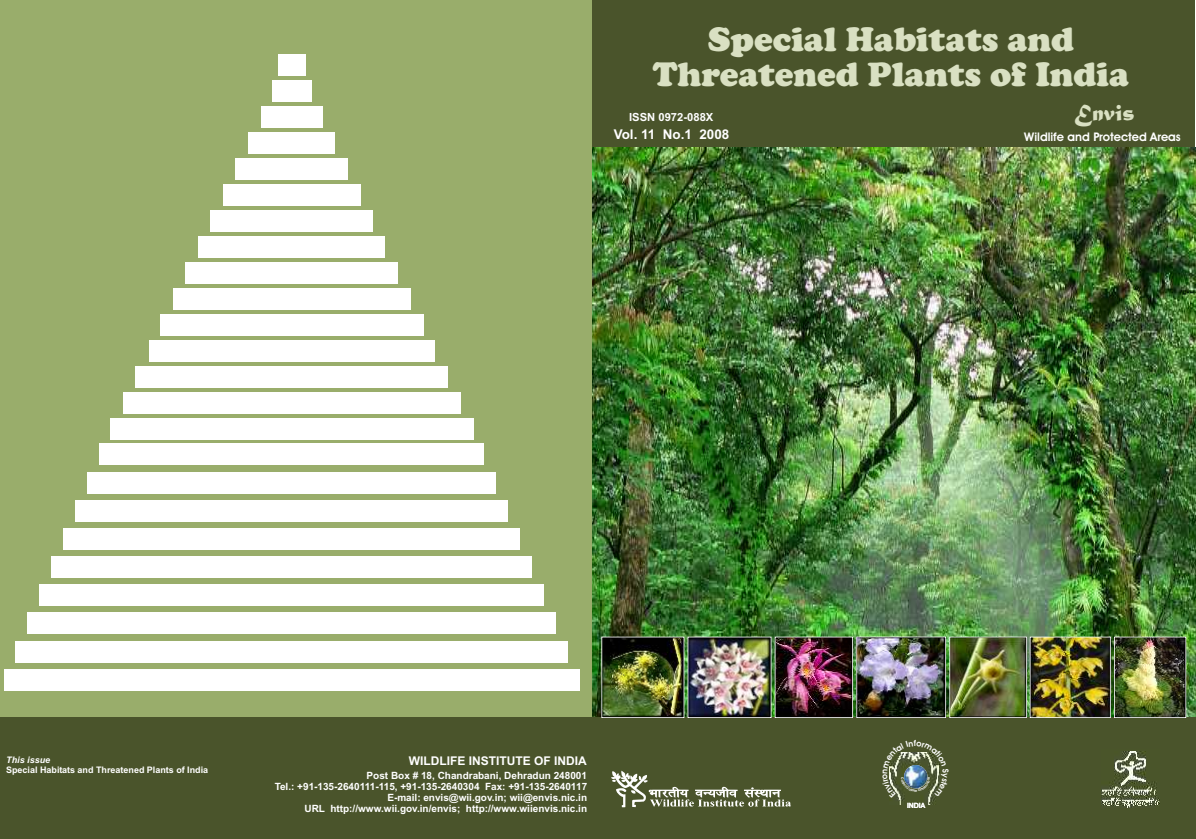
<style>
.page{position:relative;width:1196px;height:839px;background:#fff}
.page>*{position:absolute;margin:0;border:0;box-sizing:border-box;transform-origin:0 0}
.t1{font:900 35.3px/35.4px "Cooper";color:#d9e0c2;text-align:center}
.t2{font:23.9px "Matura MT Script Capitals";color:#d9e0c2}
.t3{font:700 13.5px "Helvetica";color:#fff}
.t4{font:700 12px "Arial";color:#fff}
.t5{font:700 11.9px "Avant Garde Bk BT";color:#fff}
.t6{font:700 11.2px "Helvetica";color:#fff}
.t7{font:700 10px/11.2px "Arial";color:#fff;text-align:right}
.t8{font:700 9px "Arial";color:#fff}
.t9{font:italic 700 9px "Arial";color:#fff}
.t10{font:700 7.3px "Avant Garde Bk BT";color:#fff}
</style>
<div class="page">
<div style="left:0;top:0;width:593px;height:839px;background:#99ad6b"></div>
<div style="left:593px;top:0;width:602px;height:839px;background:#4a542b"></div>
<img style="left:592px;top:148px;width:603px;height:569px">
<div style="left:0;top:717px;width:1195px;height:122px;background:#4a542b"></div>
<img style="left:950px;top:638px;width:76px;height:79px">
<hr style="left:949px;top:637px;width:1px;height:81px;background:#fff">
<hr style="left:950px;top:717px;width:76px;height:1px;background:#fff">
<hr style="left:1026px;top:637px;width:1px;height:81px;background:#fff">
<hr style="left:950px;top:637px;width:76px;height:1px;background:#fff">
<img style="left:857px;top:638px;width:88px;height:79px">
<hr style="left:856px;top:637px;width:1px;height:81px;background:#fff">
<hr style="left:857px;top:717px;width:89px;height:1px;background:#fff">
<hr style="left:945px;top:637px;width:1px;height:81px;background:#fff">
<hr style="left:857px;top:637px;width:89px;height:1px;background:#fff">
<img style="left:689px;top:638px;width:82px;height:79px">
<hr style="left:688px;top:637px;width:1px;height:81px;background:#fff">
<hr style="left:688px;top:717px;width:83px;height:1px;background:#fff">
<hr style="left:771px;top:637px;width:1px;height:81px;background:#fff">
<hr style="left:688px;top:637px;width:83px;height:1px;background:#fff">
<img style="left:776px;top:638px;width:76px;height:79px">
<hr style="left:775px;top:637px;width:1px;height:81px;background:#fff">
<hr style="left:775px;top:717px;width:77px;height:1px;background:#fff">
<hr style="left:852px;top:637px;width:1px;height:81px;background:#fff">
<hr style="left:775px;top:637px;width:77px;height:1px;background:#fff">
<img style="left:602px;top:638px;width:82px;height:79px">
<hr style="left:601px;top:637px;width:1px;height:81px;background:#fff">
<hr style="left:602px;top:717px;width:82px;height:1px;background:#fff">
<hr style="left:684px;top:637px;width:1px;height:81px;background:#fff">
<hr style="left:602px;top:637px;width:82px;height:1px;background:#fff">
<img style="left:1115px;top:638px;width:70px;height:79px">
<hr style="left:1114px;top:637px;width:1px;height:81px;background:#fff">
<hr style="left:1115px;top:717px;width:71px;height:1px;background:#fff">
<hr style="left:1185px;top:637px;width:1px;height:81px;background:#fff">
<hr style="left:1115px;top:637px;width:71px;height:1px;background:#fff">
<img style="left:1031px;top:638px;width:79px;height:79px">
<hr style="left:1030px;top:637px;width:1px;height:81px;background:#fff">
<hr style="left:1030px;top:717px;width:80px;height:1px;background:#fff">
<hr style="left:1110px;top:637px;width:1px;height:81px;background:#fff">
<hr style="left:1030px;top:637px;width:80px;height:1px;background:#fff">
<svg style="left:611px;top:771px;width:180px;height:36px"></svg>
<div style="left:99px;top:444px;width:385px;height:21px;background:#fff"></div>
<div style="left:87px;top:472px;width:409px;height:21px;background:#fff"></div>
<div style="left:75px;top:500px;width:433px;height:22px;background:#fff"></div>
<div style="left:63px;top:528px;width:457px;height:22px;background:#fff"></div>
<div style="left:51px;top:556px;width:481px;height:22px;background:#fff"></div>
<div style="left:39px;top:585px;width:505px;height:21px;background:#fff"></div>
<div style="left:27px;top:613px;width:529px;height:21px;background:#fff"></div>
<div style="left:16px;top:641px;width:552px;height:21px;background:#fff"></div>
<div style="left:4px;top:669px;width:576px;height:21px;background:#fff"></div>
<div style="left:110px;top:418px;width:363px;height:21px;background:#fff"></div>
<div style="left:123px;top:392px;width:338px;height:21px;background:#fff"></div>
<div style="left:135px;top:366px;width:313px;height:21px;background:#fff"></div>
<div style="left:149px;top:340px;width:285px;height:21px;background:#fff"></div>
<div style="left:160px;top:314px;width:263px;height:21px;background:#fff"></div>
<div style="left:173px;top:288px;width:237px;height:22px;background:#fff"></div>
<div style="left:185px;top:262px;width:213px;height:22px;background:#fff"></div>
<div style="left:198px;top:236px;width:187px;height:22px;background:#fff"></div>
<div style="left:210px;top:210px;width:163px;height:22px;background:#fff"></div>
<div style="left:223px;top:184px;width:138px;height:21px;background:#fff"></div>
<div style="left:235px;top:158px;width:113px;height:21px;background:#fff"></div>
<div style="left:248px;top:132px;width:87px;height:21px;background:#fff"></div>
<div style="left:261px;top:106px;width:61px;height:21px;background:#fff"></div>
<div style="left:272px;top:80px;width:40px;height:21px;background:#fff"></div>
<div style="left:278px;top:54px;width:27px;height:21px;background:#fff"></div>
<img style="left:896px;top:798px;width:40px;height:6px">
<img style="left:1102px;top:751px;width:57px;height:56px">
<img style="left:1114px;top:752px;width:32px;height:34px">
<svg style="left:889px;top:752px;width:51px;height:46px"></svg>
<h1 class="t1" style="left:653px;top:24px;width:478px">Special Habitats and<br>Threatened Plants of India</h1>
<p class="t6" style="left:629px;top:112px;width:86px">ISSN 0972-088X</p>
<h3 class="t3" style="left:614px;top:129px;width:117px">Vol. 11 No.1 2008</h3>
<h2 class="t2" style="left:1075px;top:105px;width:62px">Envis</h2>
<p class="t5" style="left:1024px;top:132px;width:158px">Wildlife and Protected Areas</p>
<p class="t9" style="left:6px;top:756px;width:45px">This issue</p>
<p class="t8" style="left:6px;top:766px;width:204px">Special Habitats and Threatened Plants of India</p>
<p class="t4" style="left:409px;top:756px;width:179px">WILDLIFE INSTITUTE OF INDIA</p>
<p class="t7" style="left:275px;top:771px;width:314px">Post Box # 18, Chandrabani, Dehradun 248001<br>Tel.: +91-135-2640111-115, +91-135-2640304 Fax: +91-135-2640117<br>E-mail: envis@wii.gov.in; wii@envis.nic.in<br>URL http://www.wii.gov.in/envis; http://www.wiienvis.nic.in</p>
<p class="t10" style="left:907px;top:803px;width:20px">INDIA</p>
</div>
